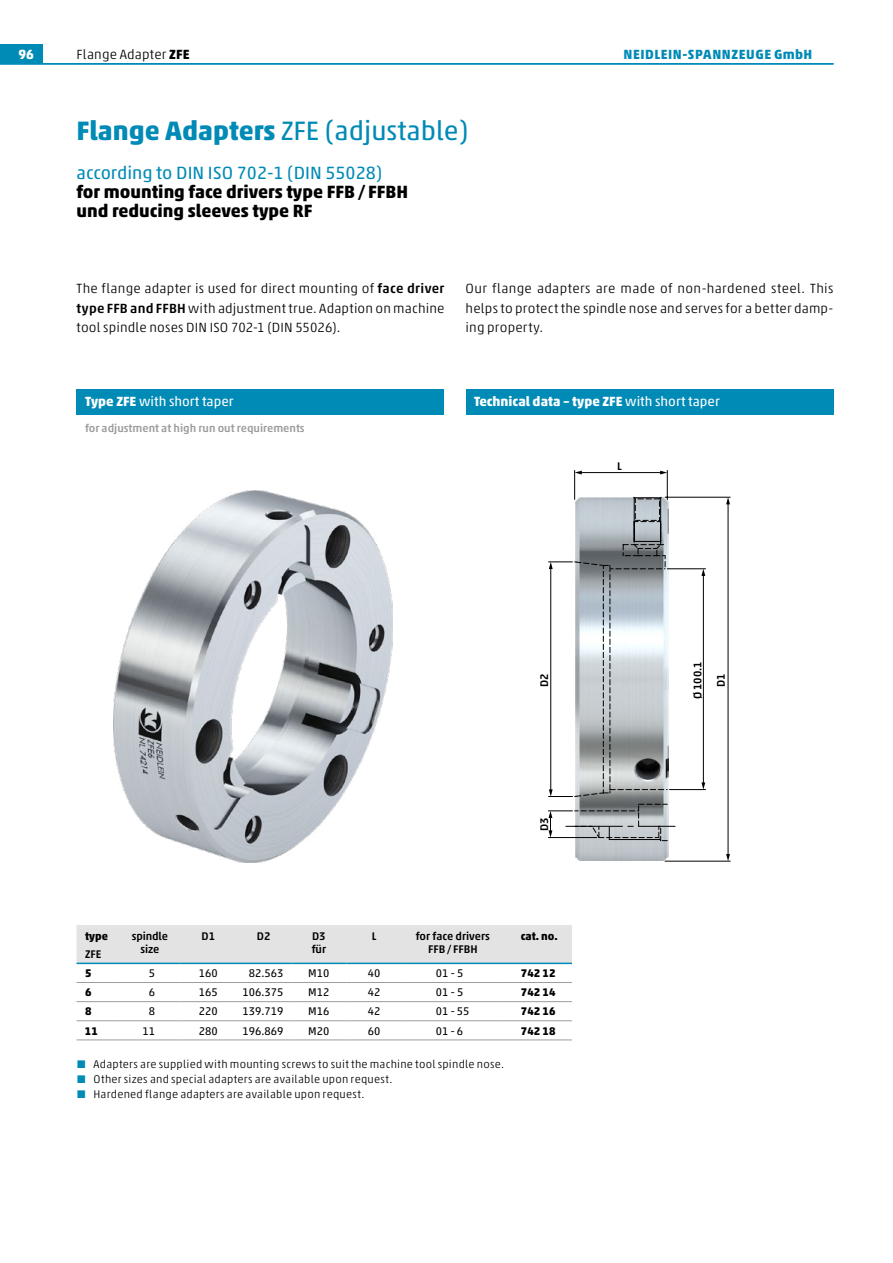
<style>
.page{position:relative;width:893px;height:1263px;background:#fff}
.page>*{position:absolute;margin:0;border:0;box-sizing:border-box;transform-origin:0 0}
.t1{font:27px "Akko Std";color:#008ab6}
.t2{font:700 18px/19.2px "Akko Std";color:#000}
.t3{font:18px "Akko Std";color:#008ab6}
.t4{font:300 13.5px/19.2px "Akko Std";letter-spacing:.015em;color:#000;text-align:justify}
.t5{font:700 13.5px "Akko Std";color:#fff}
.t6{font:700 13.5px "Akko Std";letter-spacing:.04em;color:#008ab6}
.t7{font:13.5px "Akko Std";color:#fff}
.t8{font:300 11.25px "Akko Std";letter-spacing:.02em;color:#000}
.t9{font:11.25px "Akko Std";color:#000}
.t10{font:500 11.25px/13.5px "Akko Std";color:#000;text-align:center}
.t11{font:500 11.25px "Akko Std";color:#9c9d9d}
.t12{font:700 11.25px "Akko Std";color:#000}
.s1{font-weight:700}
.s2{font-weight:500}
.s3{font-weight:400}
.s4{font-family:"The Sans LP3 Lig";font-weight:400;color:#008ab6}
</style>
<div class="page">
<div style="left:0;top:45px;width:43px;height:19px;background:#008ab6"></div>
<div style="left:77px;top:389px;width:367px;height:26px;background:#008ab6"></div>
<div style="left:466px;top:389px;width:367px;height:26px;background:#008ab6"></div>
<img style="left:113px;top:490px;width:280px;height:373px">
<img style="left:575px;top:500px;width:94px;height:360px">
<div style="left:77px;top:925px;width:495px;height:38px;background:#e3e3e3"></div>
<hr style="left:77px;top:963px;width:42px;height:1px;background:#008ab6">
<hr style="left:119px;top:963px;width:62px;height:1px;background:#008ab6">
<hr style="left:181px;top:963px;width:55px;height:1px;background:#008ab6">
<hr style="left:236px;top:963px;width:55px;height:1px;background:#008ab6">
<hr style="left:291px;top:963px;width:56px;height:1px;background:#008ab6">
<hr style="left:347px;top:963px;width:55px;height:1px;background:#008ab6">
<hr style="left:402px;top:963px;width:102px;height:1px;background:#008ab6">
<hr style="left:504px;top:963px;width:68px;height:1px;background:#008ab6">
<hr style="left:77px;top:982px;width:42px;height:1px;background:#9c9d9d">
<hr style="left:119px;top:982px;width:62px;height:1px;background:#9c9d9d">
<hr style="left:181px;top:982px;width:55px;height:1px;background:#9c9d9d">
<hr style="left:236px;top:982px;width:55px;height:1px;background:#9c9d9d">
<hr style="left:291px;top:982px;width:56px;height:1px;background:#9c9d9d">
<hr style="left:347px;top:982px;width:55px;height:1px;background:#9c9d9d">
<hr style="left:402px;top:982px;width:102px;height:1px;background:#9c9d9d">
<hr style="left:504px;top:982px;width:68px;height:1px;background:#9c9d9d">
<hr style="left:77px;top:1001px;width:42px;height:1px;background:#9c9d9d">
<hr style="left:119px;top:1001px;width:62px;height:1px;background:#9c9d9d">
<hr style="left:181px;top:1001px;width:55px;height:1px;background:#9c9d9d">
<hr style="left:236px;top:1001px;width:55px;height:1px;background:#9c9d9d">
<hr style="left:291px;top:1001px;width:56px;height:1px;background:#9c9d9d">
<hr style="left:347px;top:1001px;width:55px;height:1px;background:#9c9d9d">
<hr style="left:402px;top:1001px;width:102px;height:1px;background:#9c9d9d">
<hr style="left:504px;top:1001px;width:68px;height:1px;background:#9c9d9d">
<hr style="left:77px;top:1020px;width:42px;height:1px;background:#9c9d9d">
<hr style="left:119px;top:1020px;width:62px;height:1px;background:#9c9d9d">
<hr style="left:181px;top:1020px;width:55px;height:1px;background:#9c9d9d">
<hr style="left:236px;top:1020px;width:55px;height:1px;background:#9c9d9d">
<hr style="left:291px;top:1020px;width:56px;height:1px;background:#9c9d9d">
<hr style="left:347px;top:1020px;width:55px;height:1px;background:#9c9d9d">
<hr style="left:402px;top:1020px;width:102px;height:1px;background:#9c9d9d">
<hr style="left:504px;top:1020px;width:68px;height:1px;background:#9c9d9d">
<hr style="left:77px;top:1040px;width:42px;height:1px;background:#9c9d9d">
<hr style="left:119px;top:1040px;width:62px;height:1px;background:#9c9d9d">
<hr style="left:181px;top:1040px;width:55px;height:1px;background:#9c9d9d">
<hr style="left:236px;top:1040px;width:55px;height:1px;background:#9c9d9d">
<hr style="left:291px;top:1040px;width:56px;height:1px;background:#9c9d9d">
<hr style="left:347px;top:1040px;width:55px;height:1px;background:#9c9d9d">
<hr style="left:402px;top:1040px;width:102px;height:1px;background:#9c9d9d">
<hr style="left:504px;top:1040px;width:68px;height:1px;background:#9c9d9d">
<hr style="left:0;top:63px;width:833px;height:2px;background:#008ab6">
<hr style="left:667px;top:568px;width:39px;height:1px;background:#000">
<hr style="left:669px;top:789px;width:37px;height:1px;background:#000">
<hr style="left:665px;top:497px;width:65px;height:1px;background:#000">
<hr style="left:665px;top:861px;width:65px;height:1px;background:#000">
<hr style="left:667px;top:470px;width:1px;height:30px;background:#000">
<svg style="left:548px;top:804px;width:127px;height:37px"></svg>
<hr style="left:703px;top:575px;width:1px;height:209px;background:#000">
<svg style="left:701px;top:569px;width:4px;height:7px"></svg>
<svg style="left:701px;top:782px;width:4px;height:7px"></svg>
<hr style="left:728px;top:503px;width:1px;height:352px;background:#000">
<svg style="left:726px;top:497px;width:4px;height:7px"></svg>
<svg style="left:726px;top:854px;width:4px;height:7px"></svg>
<svg style="left:549px;top:470px;width:118px;height:327px"></svg>
<p class="t5" style="left:18px;top:46px;width:17px">96</p>
<p class="t6" style="left:623px;top:46px;width:190px">NEIDLEIN-SPANNZEUGE GmbH</p>
<p class="t4" style="left:77px;top:44px;width:114px">Flange Adapter <span class="s1">ZFE</span></p>
<h1 class="t1" style="left:77px;top:115px;width:393px"><span class="s1">Flange Adapters</span> ZFE (adjustable)</h1>
<h2 class="t3" style="left:77px;top:161px;width:307px">according to DIN ISO 702-1 (DIN 55028)</h2>
<h2 class="t2" style="left:77px;top:182px;width:333px">for mounting face drivers type FFB/ FFBH und reducing sleeves type RF</h2>
<p class="t4" style="left:77px;top:279px;width:369px">The flange adapter is used for direct mounting of <span class="s2">face driver type FFB and FFBH</span> with adjustment true. Adaption on machine tool spindle noses DIN ISO 702-1 (DIN 55026).</p>
<p class="t4" style="left:466px;top:279px;width:369px">Our flange adapters are made of non-hardened steel. This helps to protect the spindle nose and serves for a better damp&shy;ing property.</p>
<p class="t7" style="left:85px;top:394px;width:150px"><span class="s1">Type ZFE</span> with short taper</p>
<p class="t5" style="left:474px;top:393px;width:247px">Technical data – type ZFE <span class="s3">with short taper</span></p>
<p class="t11" style="left:85px;top:421px;width:221px">for adjustment at high run out requirements</p>
<p class="t10" style="left:617px;top:459px;width:6px">L</p>
<p class="t10" style="left:691px;top:699px;width:39px;rotate:-90deg">Ø100.1</p>
<p class="t10" style="left:537px;top:687px;width:15px;rotate:-90deg">D2</p>
<p class="t10" style="left:714px;top:687px;width:15px;rotate:-90deg">D1</p>
<p class="t10" style="left:537px;top:831px;width:15px;rotate:-90deg">D3</p>
<p class="t12" style="left:85px;top:929px;width:24px">type</p>
<p class="t10" style="left:132px;top:929px;width:38px">spindle size</p>
<p class="t10" style="left:202px;top:929px;width:15px">D1</p>
<p class="t10" style="left:257px;top:929px;width:15px">D2</p>
<p class="t10" style="left:312px;top:929px;width:16px;text-align:left">D3 für</p>
<p class="t10" style="left:372px;top:929px;width:6px">L</p>
<p class="t10" style="left:416px;top:929px;width:75px">for face drivers<br>FFB/ FFBH</p>
<p class="t12" style="left:521px;top:929px;width:38px">cat. no.</p>
<p class="t10" style="left:85px;top:947px;width:18px">ZFE</p>
<p class="t12" style="left:85px;top:967px;width:8px">5</p>
<p class="t9" style="left:149px;top:967px;width:8px">5</p>
<p class="t9" style="left:199px;top:967px;width:20px">160</p>
<p class="t9" style="left:249px;top:967px;width:36px">82.563</p>
<p class="t9" style="left:308px;top:967px;width:23px">M10</p>
<p class="t9" style="left:368px;top:967px;width:14px">40</p>
<p class="t9" style="left:436px;top:967px;width:29px">01 - 5</p>
<p class="t12" style="left:521px;top:967px;width:36px">742 12</p>
<p class="t12" style="left:85px;top:985px;width:8px">6</p>
<p class="t9" style="left:149px;top:985px;width:8px">6</p>
<p class="t9" style="left:199px;top:985px;width:20px">165</p>
<p class="t9" style="left:243px;top:985px;width:42px">106.375</p>
<p class="t9" style="left:308px;top:985px;width:23px">M12</p>
<p class="t9" style="left:368px;top:985px;width:14px">42</p>
<p class="t9" style="left:436px;top:985px;width:29px">01 - 5</p>
<p class="t12" style="left:521px;top:985px;width:36px">742 14</p>
<p class="t12" style="left:85px;top:1005px;width:8px">8</p>
<p class="t9" style="left:149px;top:1005px;width:8px">8</p>
<p class="t9" style="left:199px;top:1005px;width:20px">220</p>
<p class="t9" style="left:243px;top:1005px;width:42px">139.719</p>
<p class="t9" style="left:308px;top:1005px;width:23px">M16</p>
<p class="t9" style="left:368px;top:1005px;width:14px">42</p>
<p class="t9" style="left:436px;top:1005px;width:35px">01 - 55</p>
<p class="t12" style="left:521px;top:1005px;width:36px">742 16</p>
<p class="t12" style="left:85px;top:1024px;width:14px">11</p>
<p class="t9" style="left:143px;top:1024px;width:14px">11</p>
<p class="t9" style="left:199px;top:1024px;width:20px">280</p>
<p class="t9" style="left:243px;top:1024px;width:42px">196.869</p>
<p class="t9" style="left:308px;top:1024px;width:23px">M20</p>
<p class="t9" style="left:368px;top:1024px;width:14px">60</p>
<p class="t9" style="left:436px;top:1024px;width:29px">01 - 6</p>
<p class="t12" style="left:521px;top:1024px;width:36px">742 18</p>
<p class="t8" style="left:77px;top:1057px;width:429px"><span class="s4">■</span> Adapters are supplied with mounting screws to suit the machine tool spindle nose.</p>
<p class="t8" style="left:77px;top:1072px;width:317px"><span class="s4">■</span> Other sizes and special adapters are available upon request.</p>
<p class="t8" style="left:77px;top:1087px;width:289px"><span class="s4">■</span> Hardened flange adapters are available upon request.</p>
</div>
